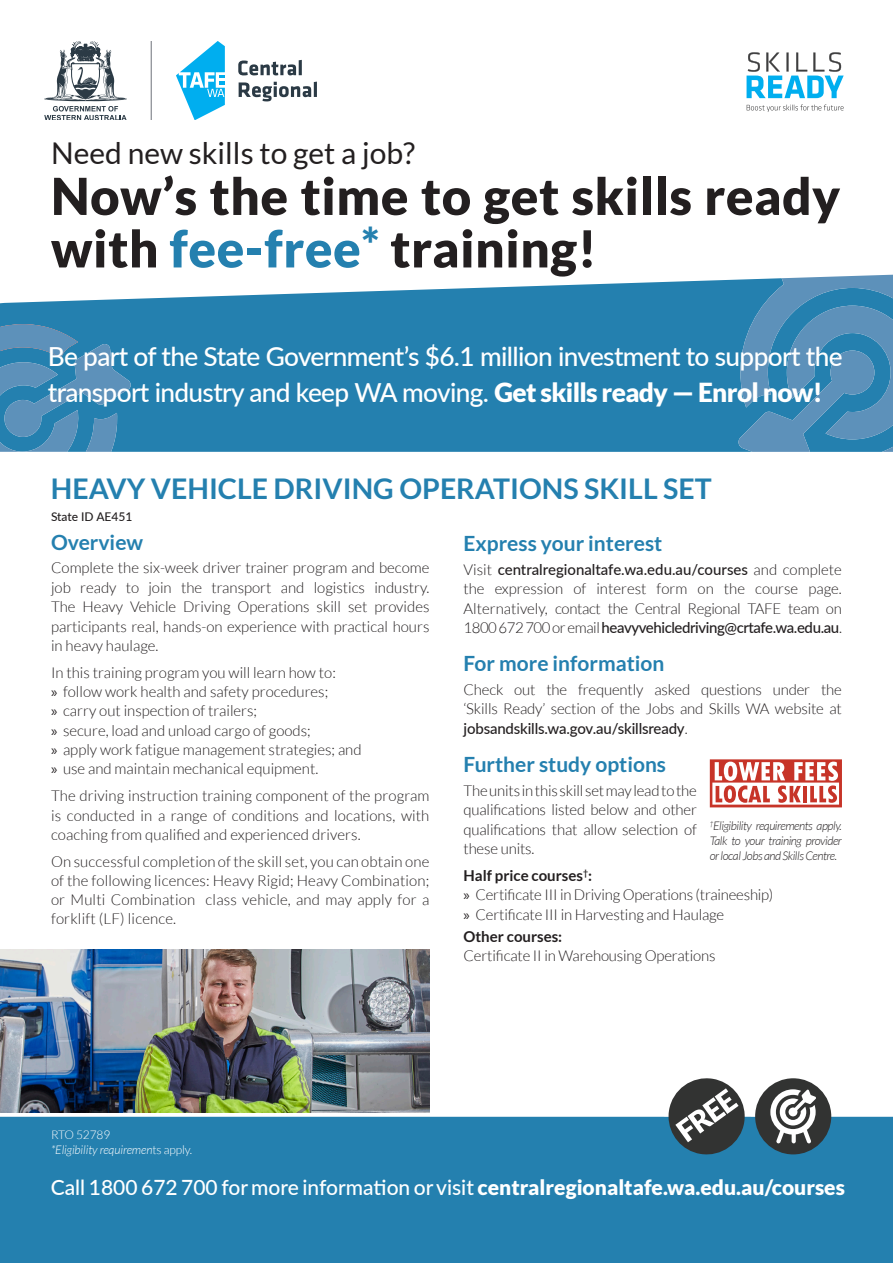
<style>
.page{position:relative;width:893px;height:1263px;background:#fff}
.page>*{position:absolute;margin:0;border:0;box-sizing:border-box;transform-origin:0 0}
.body{font:900 51px/52.5px "Lato";letter-spacing:.01em;color:#231f20}
.body-2{font:30px "Lato";color:#231f20}
.h1_CRT{font:700 28.5px "Lato";color:#2480af}
.intro{font:500 26.25px/36px "Lato";letter-spacing:-.025em;color:#fff}
.body-3{font:500 21px "Lato";color:#fff}
.h2_CRT{font:700 21px "Lato";color:#2480af}
.body-4{font:300 15px/19.5px "Lato";color:#231f20;text-align:justify}
.t1{font:700 15px "Lato";color:#231f20}
.fine_print{font:italic 300 12px/15px "Lato";letter-spacing:-.04em;color:#231f20;text-align:justify}
.fine_print-2{font:italic 300 12px/15px "Lato";letter-spacing:-.01em;color:#fff}
.National_and_State_I{font:500 12px "Lato";color:#231f20}
.s1{color:#2480af}
.s2{font-size:45px;color:#2480af}
.s3{font-weight:900}
.s4{font-family:"Myriad Pro";font-weight:400}
.s5{font-weight:500}
.s6{font-style:normal}
</style>
<div class="page">
<div style="left:0;top:1115px;width:893px;height:148px;background:#2480af"></div>
<svg style="left:0;top:279px;width:738px;height:173px;background:#368ab5"></svg>
<svg style="left:738px;top:275px;width:155px;height:177px;background:#488bb6"></svg>
<svg style="left:0;top:324px;width:132px;height:128px;background:#4389b5"></svg>
<svg style="left:710px;top:759px;width:132px;height:48px"></svg>
<div style="left:0;top:1110px;width:893px;height:7px;background:#fff"></div>
<svg style="left:664px;top:1078px;width:172px;height:77px"></svg>
<svg style="left:746px;top:52px;width:98px;height:46px"></svg>
<svg style="left:747px;top:104px;width:97px;height:8px"></svg>
<svg style="left:44px;top:42px;width:83px;height:78px"></svg>
<hr style="left:151px;top:42px;width:1px;height:78px;background:#6d717a">
<svg style="left:176px;top:42px;width:49px;height:78px"></svg>
<svg style="left:238px;top:61px;width:58px;height:14px"></svg>
<hr style="left:299px;top:60px;width:3px;height:15px;background:#2b3a45">
<svg style="left:239px;top:82px;width:72px;height:19px"></svg>
<hr style="left:314px;top:82px;width:3px;height:15px;background:#2b3a45">
<img style="left:0;top:949px;width:429px;height:163px">
<p class="body-2" style="left:51px;top:137px;width:366px">Need new skills to get a job?</p>
<p class="body" style="left:51px;top:169px;width:791px">Now’s the time to get skills ready with <span class="s1">fee-free</span><span class="s2">*</span> training!</p>
<p class="intro" style="left:48px;top:338px;width:796px">Be part of the State Government’s $6.1 million investment to support the transport industry and keep WA moving. <span class="s3">Get skills ready — Enrol now!</span></p>
<p class="h1_CRT" style="left:51px;top:472px;width:662px">HEAVY VEHICLE DRIVING OPERATIONS SKILL SET</p>
<p class="National_and_State_I" style="left:51px;top:508px;width:83px">State ID AE451</p>
<p class="h2_CRT" style="left:51px;top:531px;width:94px">Overview</p>
<p class="body-4" style="left:51px;top:558px;width:380px">Complete the six-week driver trainer program and become job ready to join the transport and logistics industry.<br>The Heavy Vehicle Driving Operations skill set provides participants real, hands-on experience with practical hours in heavy haulage.</p>
<p class="body-4" style="left:51px;top:663px;width:286px">In this training program you will learn how to:</p>
<p class="body-4" style="left:51px;top:682px;width:279px"><span class="s4">»</span> follow work health and safety procedures;</p>
<p class="body-4" style="left:51px;top:701px;width:208px"><span class="s4">»</span> carry out inspection of trailers;</p>
<p class="body-4" style="left:51px;top:720px;width:261px"><span class="s4">»</span> secure, load and unload cargo of goods;</p>
<p class="body-4" style="left:51px;top:739px;width:312px"><span class="s4">»</span> apply work fatigue management strategies; and</p>
<p class="body-4" style="left:51px;top:759px;width:269px"><span class="s4">»</span> use and maintain mechanical equipment.</p>
<p class="body-4" style="left:51px;top:786px;width:380px">The driving instruction training component of the program is conducted in a range of conditions and locations, with coaching from qualified and experienced drivers.</p>
<p class="body-4" style="left:51px;top:852px;width:380px">On successful completion of the skill set, you can obtain one of the following licences: Heavy Rigid; Heavy Combination; or Multi Combination class vehicle, and may apply for a forklift (LF) licence.</p>
<p class="h2_CRT" style="left:463px;top:531px;width:200px">Express your interest</p>
<p class="body-4" style="left:463px;top:559px;width:380px">Visit <span class="s5">centralregionaltafe.wa.edu.au/courses</span> and complete the expression of interest form on the course page.<br>Alternatively, contact the Central Regional TAFE team on 1800 672 700 or email <span class="s5">heavyvehicledriving@crtafe.wa.edu.au</span>.</p>
<p class="h2_CRT" style="left:463px;top:651px;width:202px">For more information</p>
<p class="body-4" style="left:463px;top:680px;width:380px">Check out the frequently asked questions under the ‘Skills Ready’ section of the Jobs and Skills WA website at <span class="s5">jobsandskills.wa.gov.au/skillsready</span>.</p>
<p class="h2_CRT" style="left:463px;top:752px;width:204px">Further study options</p>
<p class="body-4" style="left:463px;top:780px;width:235px">The units in this skill set may lead to the qualifications listed below and other qualifications that allow selection of these units.</p>
<p class="t1" style="left:463px;top:866px;width:130px">Half price courses<sup>†</sup>:</p>
<p class="body-4" style="left:463px;top:885px;width:311px"><span class="s4">»</span> Certificate III in Driving Operations (traineeship)</p>
<p class="body-4" style="left:463px;top:904px;width:262px"><span class="s4">»</span> Certificate III in Harvesting and Haulage</p>
<p class="t1" style="left:463px;top:928px;width:100px">Other courses:</p>
<p class="body-4" style="left:463px;top:946px;width:253px">Certificate II in Warehousing Operations</p>
<p class="fine_print" style="left:710px;top:818px;width:134px"><sup>†</sup>Eligibility requirements apply.<br>Talk to your training provider or local Jobs and Skills Centre.</p>
<p class="fine_print-2" style="left:51px;top:1127px;width:143px"><span class="s6">RTO 52789<br></span>*Eligibility requiremen<span class="s6">ts apply.</span></p>
<p class="body-3" style="left:51px;top:1172px;width:796px">Call 1800 672 700 for more information or visit <span class="s3">centralregionaltafe.wa.edu.au/courses</span></p>
</div>
